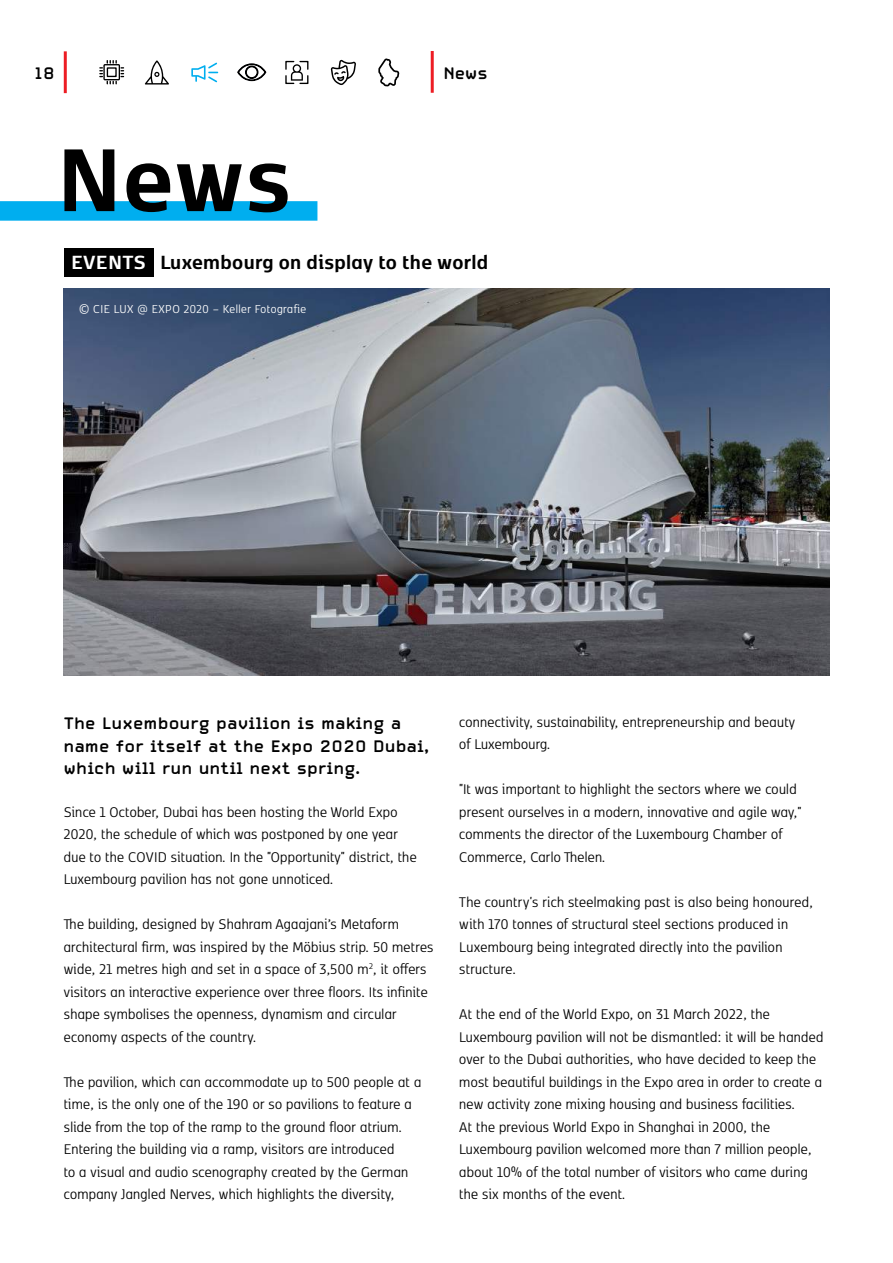
<style>
.page{position:relative;width:893px;height:1263px;background:#fff}
.page>*{position:absolute;margin:0;border:0;box-sizing:border-box;transform-origin:0 0}
.t1{font:700 105px "Kobenhavn CS";color:#000}
.t2{font:700 22.5px "Kobenhavn CS";letter-spacing:.015em;color:#000}
.t3{font:16.5px/22.5px "Kobenhavn CS";letter-spacing:.02em;color:#000}
.t4{font:700 16.5px/22.5px "Automate OT";letter-spacing:.02em;color:#000}
.t5{font:13.5px "Kobenhavn CS";letter-spacing:.04em;color:#fff}
.s1{color:#fff}
</style>
<div class="page">
<hr style="left:64px;top:51px;width:3px;height:42px;background:#ed1d24">
<hr style="left:431px;top:51px;width:3px;height:42px;background:#ed1d24">
<img style="left:64px;top:288px;width:765px;height:388px">
<div style="left:0;top:201px;width:317px;height:20px;background:#00aeef"></div>
<svg style="left:145px;top:60px;width:24px;height:25px"></svg>
<svg style="left:331px;top:60px;width:25px;height:25px"></svg>
<svg style="left:285px;top:61px;width:23px;height:23px"></svg>
<svg style="left:378px;top:59px;width:21px;height:27px"></svg>
<svg style="left:191px;top:63px;width:27px;height:19px"></svg>
<svg style="left:100px;top:61px;width:24px;height:23px"></svg>
<svg style="left:237px;top:63px;width:30px;height:18px"></svg>
<div style="left:64px;top:248px;width:89px;height:29px;background:#000"></div>
<p class="t4" style="left:35px;top:62px;width:22px">18</p>
<p class="t4" style="left:443px;top:61px;width:46px">News</p>
<h1 class="t1" style="left:56px;top:103px;width:236px">News</h1>
<h2 class="t2" style="left:71px;top:246px;width:419px"><span class="s1">EVENTS</span> Luxembourg on display to the world</h2>
<p class="t5" style="left:79px;top:300px;width:229px">© CIE LUX @ EXPO 2020 – Keller Fotografie</p>
<p class="t4" style="left:64px;top:712px;width:366px">The Luxembourg pavilion is making a name for itself at the Expo 2020 Dubai, which will run until next spring.</p>
<p class="t3" style="left:64px;top:799px;width:354px">Since 1 October, Dubai has been hosting the World Expo 2020, the schedule of which was postponed by one year due to the COVID situation. In the "Opportunity" district, the Luxembourg pavilion has not gone unnoticed.</p>
<p class="t3" style="left:64px;top:912px;width:371px">The building, designed by Shahram Agaajani’s Metaform architectural firm, was inspired by the Möbius strip. 50 metres wide, 21 metres high and set in a space of 3,500 m<sup>2</sup>, it offers visitors an interactive experience over three floors. Its infinite shape symbolises the openness, dynamism and circular economy aspects of the country.</p>
<p class="t3" style="left:64px;top:1069px;width:359px">The pavilion, which can accommodate up to 500 people at a time, is the only one of the 190 or so pavilions to feature a slide from the top of the ramp to the ground floor atrium.<br>Entering the building via a ramp, visitors are introduced<br>to a visual and audio scenography created by the German company Jangled Nerves, which highlights the diversity,</p>
<p class="t3" style="left:459px;top:709px;width:337px">connectivity, sustainability, entrepreneurship and beauty of Luxembourg.</p>
<p class="t3" style="left:459px;top:777px;width:344px">"It was important to highlight the sectors where we could present ourselves in a modern, innovative and agile way," comments the director of the Luxembourg Chamber of Commerce, Carlo Thelen.</p>
<p class="t3" style="left:459px;top:889px;width:355px">The country's rich steelmaking past is also being honoured, with 170 tonnes of structural steel sections produced in Luxembourg being integrated directly into the pavilion structure.</p>
<p class="t3" style="left:459px;top:1002px;width:366px">At the end of the World Expo, on 31 March 2022, the Luxembourg pavilion will not be dismantled: it will be handed over to the Dubai authorities, who have decided to keep the most beautiful buildings in the Expo area in order to create a new activity zone mixing housing and business facilities.<br>At the previous World Expo in Shanghai in 2000, the Luxembourg pavilion welcomed more than 7 million people, about 10% of the total number of visitors who came during the six months of the event.</p>
</div>
